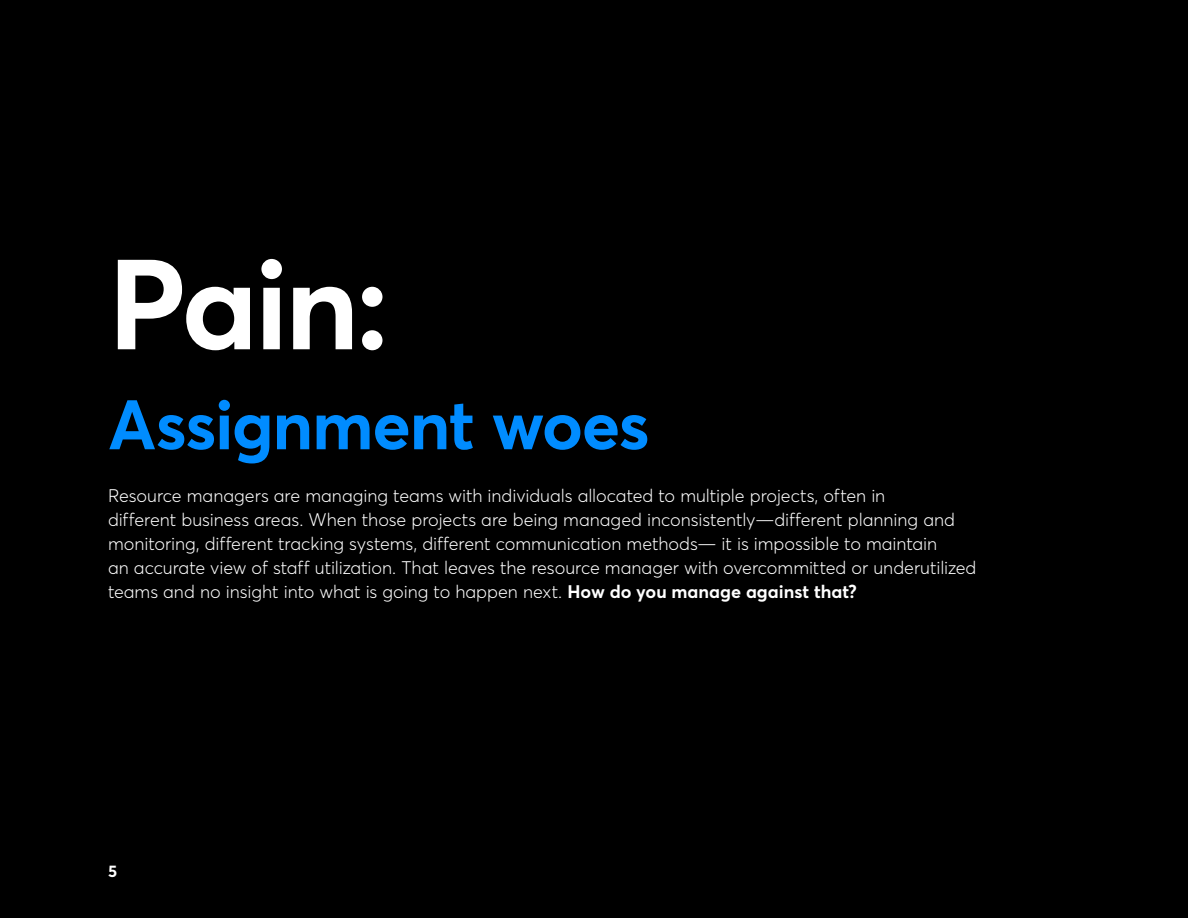
<style>
.page{position:relative;width:1188px;height:918px;background:#000}
.page>*{position:absolute;margin:0;border:0;box-sizing:border-box;transform-origin:0 0}
.t1{font:700 126px "Averta";color:#fff}
.t2{font:700 69px "Averta";letter-spacing:-.02em;color:#008cff}
.t3{font:300 18px/24px "Averta";letter-spacing:-.005em;color:#fff}
.t4{font:700 16.5px "Averta";color:#fff}
.s1{font-weight:700}
</style>
<div class="page">
<h1 class="t1" style="left:108px;top:225px;width:283px">Pain:</h1>
<h2 class="t2" style="left:108px;top:381px;width:543px">Assignment woes</h2>
<p class="t3" style="left:108px;top:483px;width:870px">Resource managers are managing teams with individuals allocated to multiple projects, often in<br>different business areas. When those projects are being managed inconsistently—different planning and monitoring, different tracking systems, different communication methods— it is impossible to maintain<br>an accurate view of staff utilization. That leaves the resource manager with overcommitted or underutilized teams and no insight into what is going to happen next. <span class="s1">How do you manage against that?</span></p>
<p class="t4" style="left:108px;top:860px;width:11px">5</p>
</div>
